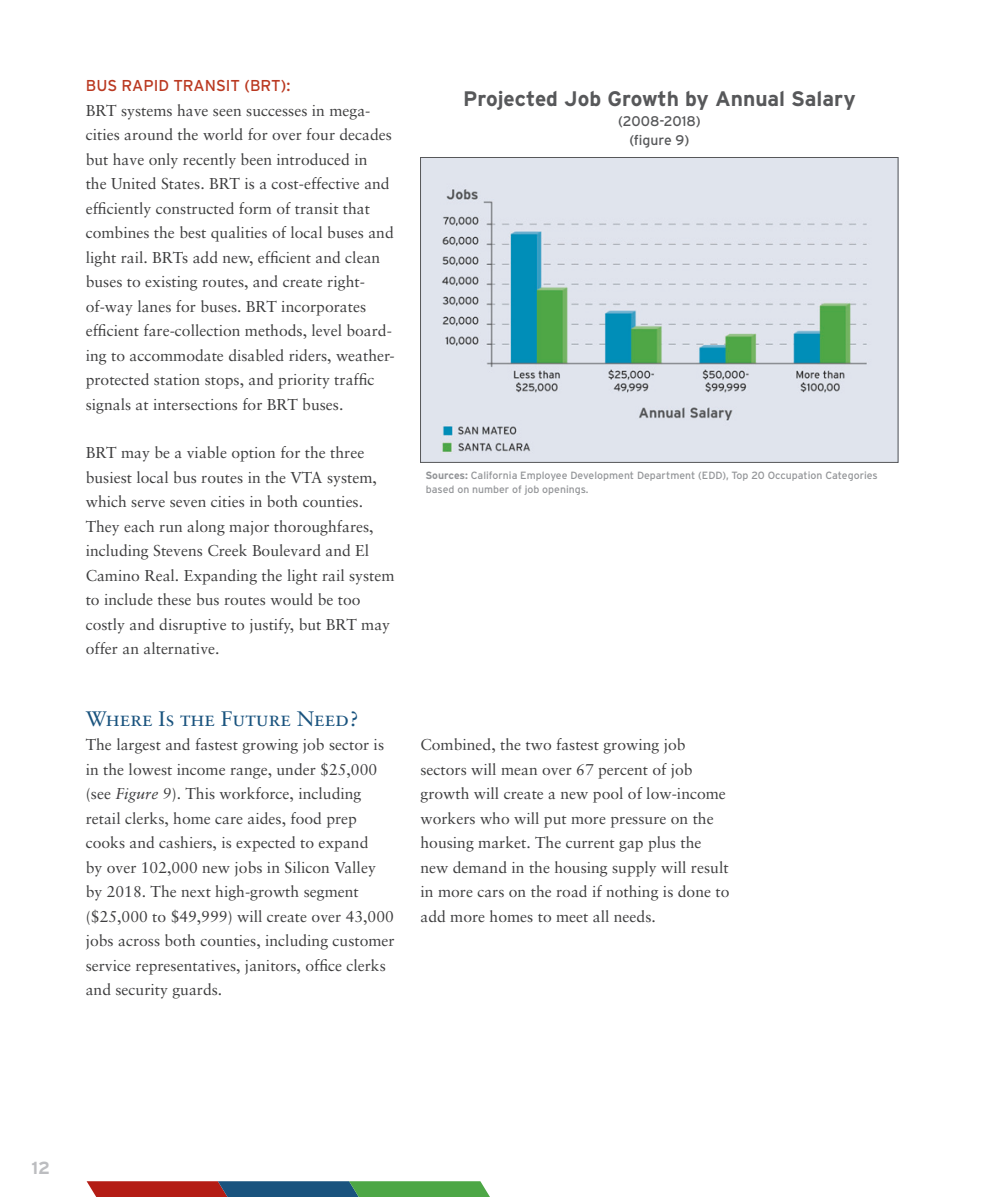
<style>
.page{position:relative;width:1008px;height:1197px;background:#fff}
.page>*{position:absolute;margin:0;border:0;box-sizing:border-box;transform-origin:0 0}
.t1{font:700 21px "Interstate";color:#57585a}
.Sub-heads{font:21px "Sabon Roman SC";color:#19537e}
.t2{font:700 17.5px "Interstate";color:#bcbdc0}
.Text{font:15.75px/24.5px "Sabon";color:#3e3e3f}
.Tertiary_Head{font:15.75px "Interstate";color:#ba3921}
.t3{font:14px/19.2px "Interstate";color:#57585a;text-align:center}
.t4{font:10.5px/14px "Interstate";color:#939598}
.s1{font-weight:700}
.s2{font-style:italic}
</style>
<div class="page">
<svg style="left:87px;top:1181px;width:403px;height:16px;background:#64634f"></svg>
<img style="left:422px;top:159px;width:474px;height:302px">
<div style="left:420px;top:157px;width:478px;height:306px;border:1px solid #57585a"></div>
<p class="Tertiary_Head" style="left:86px;top:77px;width:206px">BUS RAPID TRANSIT (BRT):</p>
<p class="Text" style="left:86px;top:98px;width:310px">BRT systems have seen successes in mega&shy;cities around the world for over four decades but have only recently been introduced in<br>the United States. BRT is a cost-effective and efficiently constructed form of transit that combines the best qualities of local buses and light rail. BRTs add new, efficient and clean buses to existing routes, and create right&shy;of-way lanes for buses. BRT incorporates efficient fare-collection methods, level board&shy;ing to accommodate disabled riders, weather&shy;protected station stops, and priority traffic signals at intersections for BRT buses.</p>
<p class="Text" style="left:86px;top:440px;width:310px">BRT may be a viable option for the three busiest local bus routes in the VTA system, which serve seven cities in both counties.<br>They each run along major thoroughfares, including Stevens Creek Boulevard and El Camino Real. Expanding the light rail system to include these bus routes would be too costly and disruptive to justify, but BRT may offer an alternative.</p>
<p class="t1" style="left:463px;top:87px;width:394px">Projected Job Growth by Annual Salary</p>
<p class="t3" style="left:618px;top:111px;width:84px">(2008-2018) (figure 9)</p>
<p class="t4" style="left:425px;top:469px;width:454px"><span class="s1">Sources:</span> California Employee Development Department (EDD), Top 20 Occupation Categories based on number of job openings.</p>
<p class="Sub-heads" style="left:86px;top:706px;width:274px">Where Is the Future Need?</p>
<p class="Text" style="left:86px;top:732px;width:310px">The largest and fastest growing job sector is in the lowest income range, under $25,000 (see <span class="s2">Figure 9</span>). This workforce, including retail clerks, home care aides, food prep cooks and cashiers, is expected to expand<br>by over 102,000 new jobs in Silicon Valley by 2018. The next high-growth segment ($25,000 to $49,999) will create over 43,000 jobs across both counties, including customer service representatives, janitors, office clerks and security guards.</p>
<p class="Text" style="left:421px;top:732px;width:310px">Combined, the two fastest growing job sectors will mean over 67 percent of job growth will create a new pool of low-income workers who will put more pressure on the housing market. The current gap plus the new demand in the housing supply will result in more cars on the road if nothing is done to add more homes to meet all needs.</p>
<p class="t2" style="left:32px;top:1158px;width:20px">12</p>
</div>
